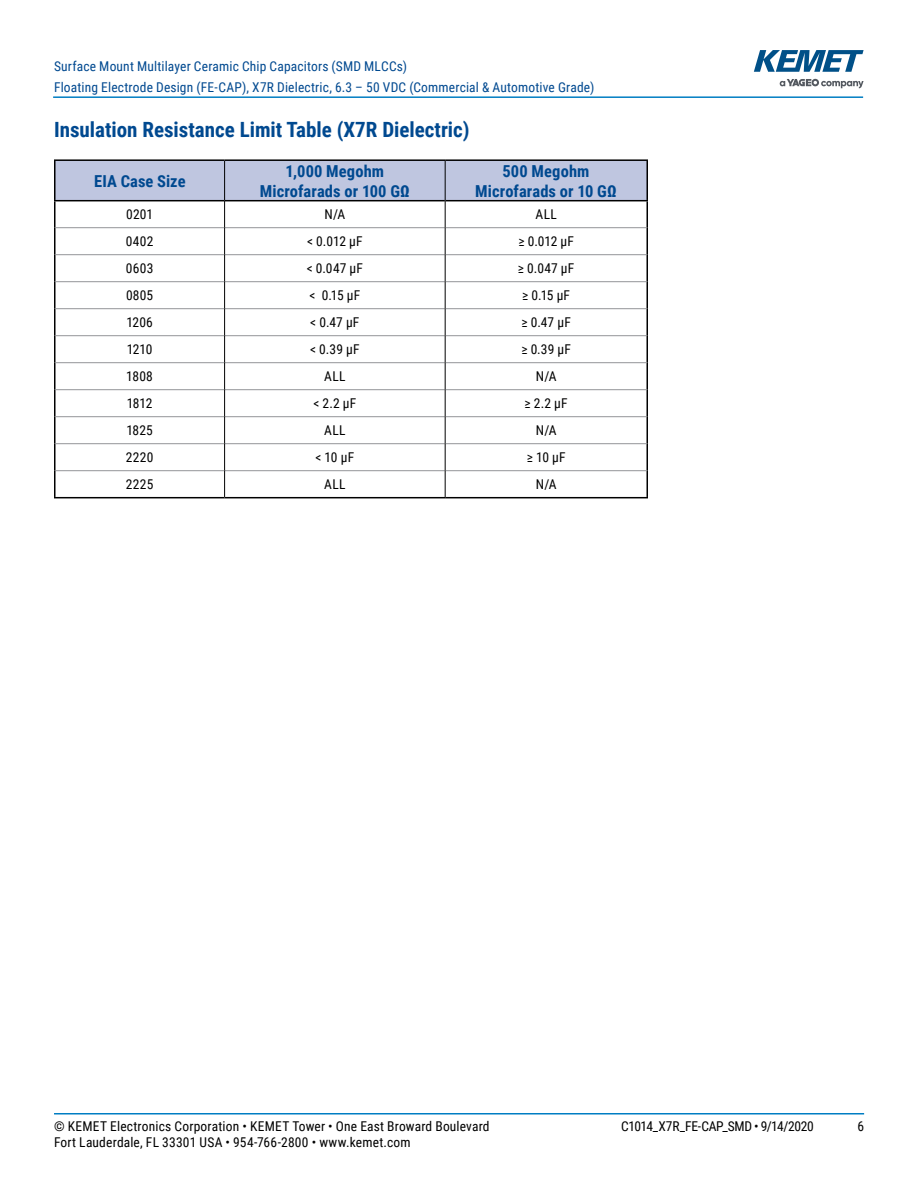
<style>
.page{position:relative;width:918px;height:1188px;background:#fff}
.page>*{position:absolute;margin:0;border:0;box-sizing:border-box;transform-origin:0 0}
.t1{font:700 21px "Roboto Condensed";color:#004990}
.t2{font:700 16.5px/19.8px "Roboto Condensed";letter-spacing:.005em;color:#004990;text-align:center}
.t3{font:13.5px "Roboto Condensed";letter-spacing:.015em;color:#000}
.t4{font:13.5px/21px "Roboto Condensed";letter-spacing:.015em;color:#004990}
.t5{font:13.5px "Roboto Condensed";letter-spacing:-.025em;color:#000}
</style>
<div class="page">
<hr style="left:54px;top:1113px;width:810px;height:2px;background:#007dc3">
<hr style="left:53px;top:96px;width:810px;height:2px;background:#007dc3">
<svg style="left:780px;top:79px;width:84px;height:9px"></svg>
<svg style="left:754px;top:50px;width:110px;height:22px"></svg>
<hr style="left:54px;top:201px;width:2px;height:27px;background:#000">
<hr style="left:646px;top:201px;width:2px;height:27px;background:#000">
<hr style="left:54px;top:228px;width:2px;height:27px;background:#000">
<hr style="left:646px;top:228px;width:2px;height:27px;background:#000">
<hr style="left:54px;top:255px;width:2px;height:27px;background:#000">
<hr style="left:646px;top:255px;width:2px;height:27px;background:#000">
<hr style="left:54px;top:282px;width:2px;height:27px;background:#000">
<hr style="left:646px;top:282px;width:2px;height:27px;background:#000">
<hr style="left:54px;top:309px;width:2px;height:27px;background:#000">
<hr style="left:646px;top:309px;width:2px;height:27px;background:#000">
<hr style="left:54px;top:336px;width:2px;height:27px;background:#000">
<hr style="left:646px;top:336px;width:2px;height:27px;background:#000">
<hr style="left:54px;top:363px;width:2px;height:27px;background:#000">
<hr style="left:646px;top:363px;width:2px;height:27px;background:#000">
<hr style="left:54px;top:390px;width:2px;height:27px;background:#000">
<hr style="left:646px;top:390px;width:2px;height:27px;background:#000">
<hr style="left:54px;top:417px;width:2px;height:27px;background:#000">
<hr style="left:646px;top:417px;width:2px;height:27px;background:#000">
<hr style="left:54px;top:444px;width:2px;height:27px;background:#000">
<hr style="left:646px;top:444px;width:2px;height:27px;background:#000">
<hr style="left:646px;top:471px;width:2px;height:26px;background:#000">
<hr style="left:225px;top:497px;width:220px;height:1px;background:#000">
<hr style="left:445px;top:497px;width:203px;height:1px;background:#000">
<hr style="left:54px;top:159px;width:171px;height:2px;background:#000">
<hr style="left:54px;top:161px;width:2px;height:39px;background:#000">
<hr style="left:225px;top:159px;width:220px;height:2px;background:#000">
<hr style="left:445px;top:159px;width:203px;height:2px;background:#000">
<hr style="left:646px;top:161px;width:2px;height:39px;background:#000">
<hr style="left:54px;top:200px;width:170px;height:1px;background:#000">
<hr style="left:446px;top:200px;width:202px;height:1px;background:#000">
<hr style="left:54px;top:471px;width:2px;height:26px;background:#000">
<hr style="left:54px;top:497px;width:171px;height:1px;background:#000">
<svg style="left:55px;top:160px;width:592px;height:337px"></svg>
<p class="t4" style="left:54px;top:55px;width:542px">Surface Mount Multilayer Ceramic Chip Capacitors (SMD MLCCs)<br>Floating Electrode Design (FE-CAP), X7R Dielectric, 6.3 – 50 VDC (Commercial &amp; Automotive Grade)</p>
<h1 class="t1" style="left:54px;top:115px;width:417px">Insulation Resistance Limit Table (X7R Dielectric)</h1>
<p class="t2" style="left:94px;top:170px;width:93px">EIA Case Size</p>
<p class="t2" style="left:260px;top:160px;width:152px">1,000 Megohm<br>Microfarads or 100 GΩ</p>
<p class="t2" style="left:475px;top:160px;width:143px">500 Megohm<br>Microfarads or 10 GΩ</p>
<p class="t3" style="left:126px;top:205px;width:29px">0201</p>
<p class="t3" style="left:324px;top:205px;width:22px">N/A</p>
<p class="t3" style="left:536px;top:205px;width:23px">ALL</p>
<p class="t3" style="left:126px;top:232px;width:29px">0402</p>
<p class="t3" style="left:307px;top:232px;width:57px">&lt; 0.012 µF</p>
<p class="t3" style="left:518px;top:232px;width:57px">≥ 0.012 µF</p>
<p class="t3" style="left:126px;top:259px;width:29px">0603</p>
<p class="t3" style="left:307px;top:259px;width:58px">&lt; 0.047 µF</p>
<p class="t3" style="left:518px;top:259px;width:58px">≥ 0.047 µF</p>
<p class="t3" style="left:126px;top:286px;width:29px">0805</p>
<p class="t3" style="left:309px;top:286px;width:52px">&lt; 0.15 µF</p>
<p class="t3" style="left:522px;top:286px;width:49px">≥ 0.15 µF</p>
<p class="t3" style="left:126px;top:313px;width:28px">1206</p>
<p class="t3" style="left:310px;top:313px;width:51px">&lt; 0.47 µF</p>
<p class="t3" style="left:522px;top:313px;width:51px">≥ 0.47 µF</p>
<p class="t3" style="left:127px;top:340px;width:27px">1210</p>
<p class="t3" style="left:310px;top:340px;width:51px">&lt; 0.39 µF</p>
<p class="t3" style="left:521px;top:340px;width:51px">≥ 0.39 µF</p>
<p class="t3" style="left:126px;top:367px;width:28px">1808</p>
<p class="t3" style="left:324px;top:367px;width:23px">ALL</p>
<p class="t3" style="left:536px;top:367px;width:22px">N/A</p>
<p class="t3" style="left:127px;top:394px;width:27px">1812</p>
<p class="t3" style="left:313px;top:394px;width:44px">&lt; 2.2 µF</p>
<p class="t3" style="left:525px;top:394px;width:45px">≥ 2.2 µF</p>
<p class="t3" style="left:126px;top:421px;width:28px">1825</p>
<p class="t3" style="left:324px;top:421px;width:23px">ALL</p>
<p class="t3" style="left:536px;top:421px;width:22px">N/A</p>
<p class="t3" style="left:126px;top:448px;width:29px">2220</p>
<p class="t3" style="left:316px;top:448px;width:40px">&lt; 10 µF</p>
<p class="t3" style="left:527px;top:448px;width:40px">≥ 10 µF</p>
<p class="t3" style="left:126px;top:475px;width:29px">2225</p>
<p class="t3" style="left:324px;top:475px;width:23px">ALL</p>
<p class="t3" style="left:536px;top:475px;width:22px">N/A</p>
<p class="t3" style="left:54px;top:1116px;width:437px">© KEMET Electronics Corporation • KEMET Tower • One East Broward Boulevard</p>
<p class="t5" style="left:621px;top:1116px;width:194px">C1014_X7R_FE-CAP_SMD • 9/14/2020</p>
<p class="t3" style="left:857px;top:1116px;width:8px">6</p>
<p class="t3" style="left:54px;top:1133px;width:358px">Fort Lauderdale, FL 33301 USA • 954-766-2800 • www.kemet.com</p>
</div>
